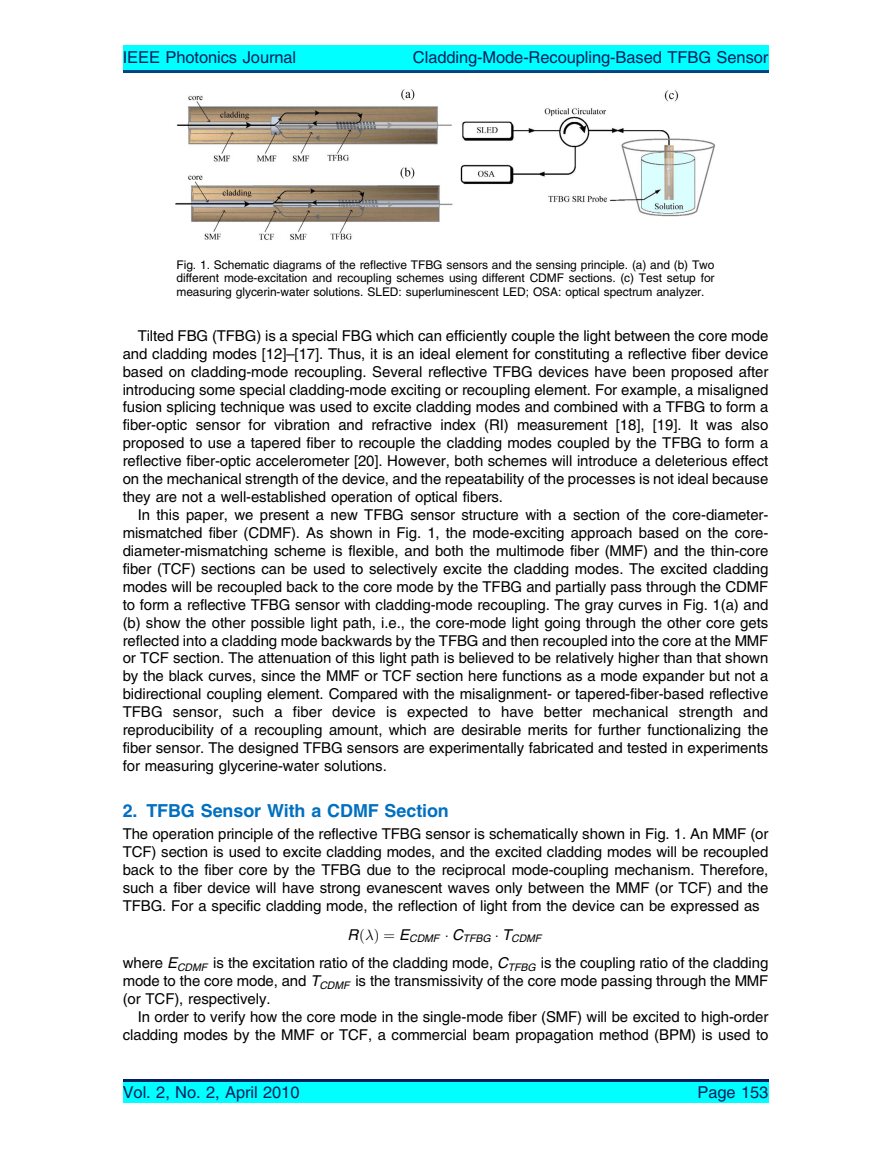
<style>
.page{position:relative;width:891px;height:1161px;background:#fff}
.page>*{position:absolute;margin:0;border:0;box-sizing:border-box;transform-origin:0 0}
.t1{font:18px "Adv T Tb 4 a 90 e 5 b.B";color:#0170c0}
.t2{font:16.5px "Adv T Tb 54 a 34 f 7";color:#012060}
.t3{font:15px/18px "Adv T Tb 54 a 34 f 7";color:#000;text-align:justify}
.t4{font:12px/13.5px "Adv T Tb 54 a 34 f 7";color:#000;text-align:justify}
.t5{font:10.5px "Adv T Tbdfc 2815.BI";color:#000}
.s1{font-family:"Adv T Tbdfc 2815.BI"}
</style>
<div class="page">
<img style="left:175px;top:90px;width:541px;height:150px">
<div style="left:123px;top:45px;width:645px;height:28px;background:#0ff"></div>
<hr style="left:123px;top:70px;width:645px;height:3px;background:#004684">
<div style="left:123px;top:1079px;width:645px;height:24px;background:#0ff"></div>
<hr style="left:123px;top:1079px;width:645px;height:3px;background:#012060">
<p class="t2" style="left:123px;top:51px;width:175px">IEEE Photonics Journal</p>
<p class="t2" style="left:413px;top:51px;width:357px">Cladding-Mode-Recoupling-Based TFBG Sensor</p>
<p class="t4" style="left:177px;top:259px;width:539px">Fig. 1. Schematic diagrams of the reflective TFBG sensors and the sensing principle. (a) and (b) Two different mode-excitation and recoupling schemes using different CDMF sections. (c) Test setup for measuring glycerin-water solutions. SLED: superluminescent LED; OSA: optical spectrum analyzer.</p>
<p class="t3" style="left:123px;top:328px;width:647px;text-indent:15px">Tilted FBG (TFBG) is a special FBG which can efficiently couple the light between the core mode and cladding modes [12]–[17]. Thus, it is an ideal element for constituting a reflective fiber device based on cladding-mode recoupling. Several reflective TFBG devices have been proposed after introducing some special cladding-mode exciting or recoupling element. For example, a misaligned fusion splicing technique was used to excite cladding modes and combined with a TFBG to form a fiber-optic sensor for vibration and refractive index (RI) measurement [18], [19]. It was also proposed to use a tapered fiber to recouple the cladding modes coupled by the TFBG to form a reflective fiber-optic accelerometer [20]. However, both schemes will introduce a deleterious effect on the mechanical strength of the device, and the repeatability of the processes is not ideal because they are not a well-established operation of optical fibers.</p>
<p class="t3" style="left:123px;top:507px;width:647px;text-indent:15px">In this paper, we present a new TFBG sensor structure with a section of the core-diameter&shy;mismatched fiber (CDMF). As shown in Fig. 1, the mode-exciting approach based on the core&shy;diameter-mismatching scheme is flexible, and both the multimode fiber (MMF) and the thin-core fiber (TCF) sections can be used to selectively excite the cladding modes. The excited cladding modes will be recoupled back to the core mode by the TFBG and partially pass through the CDMF to form a reflective TFBG sensor with cladding-mode recoupling. The gray curves in Fig. 1(a) and (b) show the other possible light path, i.e., the core-mode light going through the other core gets reflected into a cladding mode backwards by the TFBG and then recoupled into the core at the MMF or TCF section. The attenuation of this light path is believed to be relatively higher than that shown by the black curves, since the MMF or TCF section here functions as a mode expander but not a bidirectional coupling element. Compared with the misalignment- or tapered-fiber-based reflective TFBG sensor, such a fiber device is expected to have better mechanical strength and reproducibility of a recoupling amount, which are desirable merits for further functionalizing the fiber sensor. The designed TFBG sensors are experimentally fabricated and tested in experiments for measuring glycerine-water solutions.</p>
<p class="t1" style="left:123px;top:804px;width:327px">2. TFBG Sensor With a CDMF Section</p>
<p class="t3" style="left:123px;top:827px;width:647px">The operation principle of the reflective TFBG sensor is schematically shown in Fig. 1. An MMF (or TCF) section is used to excite cladding modes, and the excited cladding modes will be recoupled back to the fiber core by the TFBG due to the reciprocal mode-coupling mechanism. Therefore, such a fiber device will have strong evanescent waves only between the MMF (or TCF) and the TFBG. For a specific cladding mode, the reflection of light from the device can be expressed as</p>
<p class="t5" style="left:348px;top:935px;width:195px"><sup>R</sup><sup>ð</sup><sup>-</sup><sup>Þ</sup> <sup>¼</sup> <sup>E</sup>CDMF <sup>-</sup> <sup>C</sup>TFBG <sup>-</sup> <sup>T</sup>CDMF</p>
<p class="t3" style="left:123px;top:956px;width:647px">where <span class="s1">E</span><sub>CDMF</sub> is the excitation ratio of the cladding mode, <span class="s1">C</span><sub>TFBG</sub> is the coupling ratio of the cladding mode to the core mode, and <span class="s1">T</span><sub>CDMF</sub> is the transmissivity of the core mode passing through the MMF (or TCF), respectively.</p>
<p class="t3" style="left:123px;top:1009px;width:647px;text-align:right">In order to verify how the core mode in the single-mode fiber (SMF) will be excited to high-order cladding modes by the MMF or TCF, a commercial beam propagation method (BPM) is used to</p>
<p class="t2" style="left:123px;top:1087px;width:178px">Vol. 2, No. 2, April 2010</p>
<p class="t2" style="left:697px;top:1087px;width:72px">Page 153</p>
</div>
